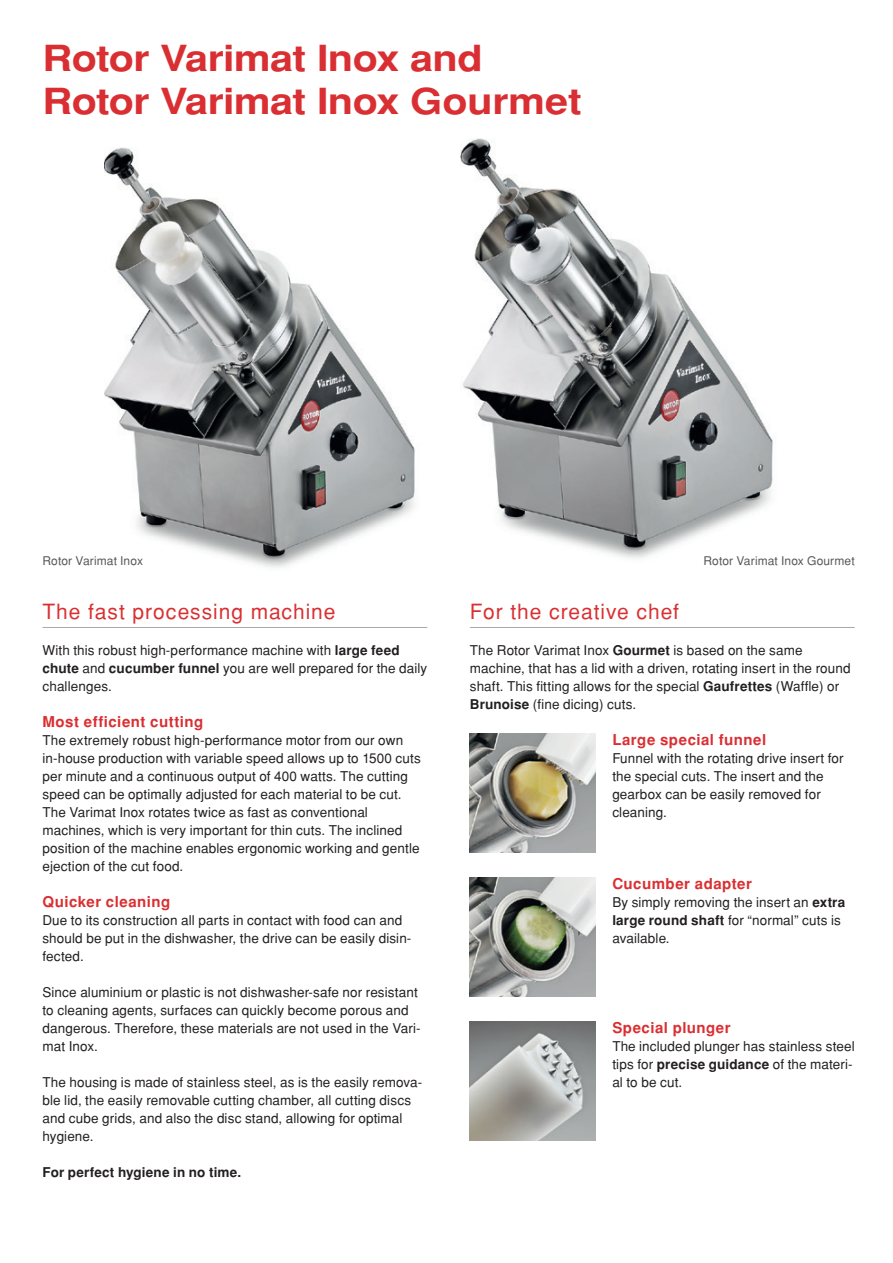
<style>
.page{position:relative;width:893px;height:1263px;background:#fff}
.page>*{position:absolute;margin:0;border:0;box-sizing:border-box;transform-origin:0 0}
.t1{font:700 36px/43.2px "Helvetica";letter-spacing:-.015em;color:#da2f32;scale:1.15 1}
.t2{font:21px "Helvetica";letter-spacing:.045em;color:#da2f32}
.t3{font:700 15px "Helvetica";letter-spacing:.035em;color:#da2f32}
.t4{font:13.5px/18px "Helvetica";letter-spacing:.01em;color:#231f20}
.t5{font:700 13.5px "Helvetica";letter-spacing:.01em;color:#231f20}
.t6{font:12px "Helvetica";letter-spacing:.01em;color:#57585a}
.s1{font-weight:700}
</style>
<div class="page">
<img style="left:470px;top:734px;width:125px;height:119px">
<img style="left:470px;top:878px;width:125px;height:119px">
<img style="left:470px;top:1022px;width:125px;height:119px">
<img style="left:104px;top:148px;width:311px;height:420px">
<img style="left:461px;top:139px;width:312px;height:420px">
<hr style="left:43px;top:627px;width:384px;height:1px;background:#a8a9ad">
<hr style="left:470px;top:627px;width:385px;height:1px;background:#a8a9ad">
<h1 class="t1" style="left:43px;top:36px;width:470px">Rotor Varimat Inox and<br>Rotor Varimat Inox Gourmet</h1>
<p class="t6" style="left:43px;top:553px;width:102px">Rotor Varimat Inox</p>
<p class="t6" style="left:703px;top:553px;width:153px">Rotor Varimat Inox Gourmet</p>
<h2 class="t2" style="left:43px;top:599px;width:294px">The fast processing machine</h2>
<p class="t4" style="left:43px;top:641px;width:386px">With this robust high-performance machine with <span class="s1">large feed chute</span> and <span class="s1">cucumber funnel</span> you are well prepared for the daily challenges.</p>
<p class="t3" style="left:43px;top:712px;width:162px">Most efficient cutting</p>
<p class="t4" style="left:43px;top:731px;width:380px">The extremely robust high-performance motor from our own in-house production with variable speed allows up to 1500 cuts per minute and a continuous output of 400 watts. The cutting speed can be optimally adjusted for each material to be cut.<br>The Varimat Inox rotates twice as fast as conventional machines, which is very important for thin cuts. The inclined position of the machine enables ergonomic working and gentle ejection of the cut food.</p>
<p class="t3" style="left:43px;top:892px;width:129px">Quicker cleaning</p>
<p class="t4" style="left:43px;top:911px;width:370px">Due to its construction all parts in contact with food can and should be put in the dishwasher, the drive can be easily disin&shy;fected.</p>
<p class="t4" style="left:43px;top:983px;width:380px">Since aluminium or plastic is not dishwasher-safe nor resistant to cleaning agents, surfaces can quickly become porous and dangerous. Therefore, these materials are not used in the Vari&shy;mat Inox.</p>
<p class="t4" style="left:43px;top:1073px;width:381px">The housing is made of stainless steel, as is the easily remova&shy;ble lid, the easily removable cutting chamber, all cutting discs and cube grids, and also the disc stand, allowing for optimal hygiene.</p>
<p class="t5" style="left:43px;top:1164px;width:200px">For perfect hygiene in no time.</p>
<h2 class="t2" style="left:470px;top:599px;width:211px">For the creative chef</h2>
<p class="t4" style="left:470px;top:641px;width:382px">The Rotor Varimat Inox <span class="s1">Gourmet</span> is based on the same machine, that has a lid with a driven, rotating insert in the round shaft. This fitting allows for the special <span class="s1">Gaufrettes</span> (Waffle) or <span class="s1">Brunoise</span> (fine dicing) cuts.</p>
<p class="t3" style="left:612px;top:730px;width:155px">Large special funnel</p>
<p class="t4" style="left:612px;top:749px;width:233px">Funnel with the rotating drive insert for the special cuts. The insert and the gearbox can be easily removed for cleaning.</p>
<p class="t3" style="left:612px;top:874px;width:141px">Cucumber adapter</p>
<p class="t4" style="left:612px;top:893px;width:234px">By simply removing the insert an <span class="s1">extra large round shaft</span> for “normal” cuts is available.</p>
<p class="t3" style="left:612px;top:1018px;width:120px">Special plunger</p>
<p class="t4" style="left:612px;top:1037px;width:244px">The included plunger has stainless steel tips for <span class="s1">precise guidance</span> of the materi&shy;al to be cut.</p>
</div>
